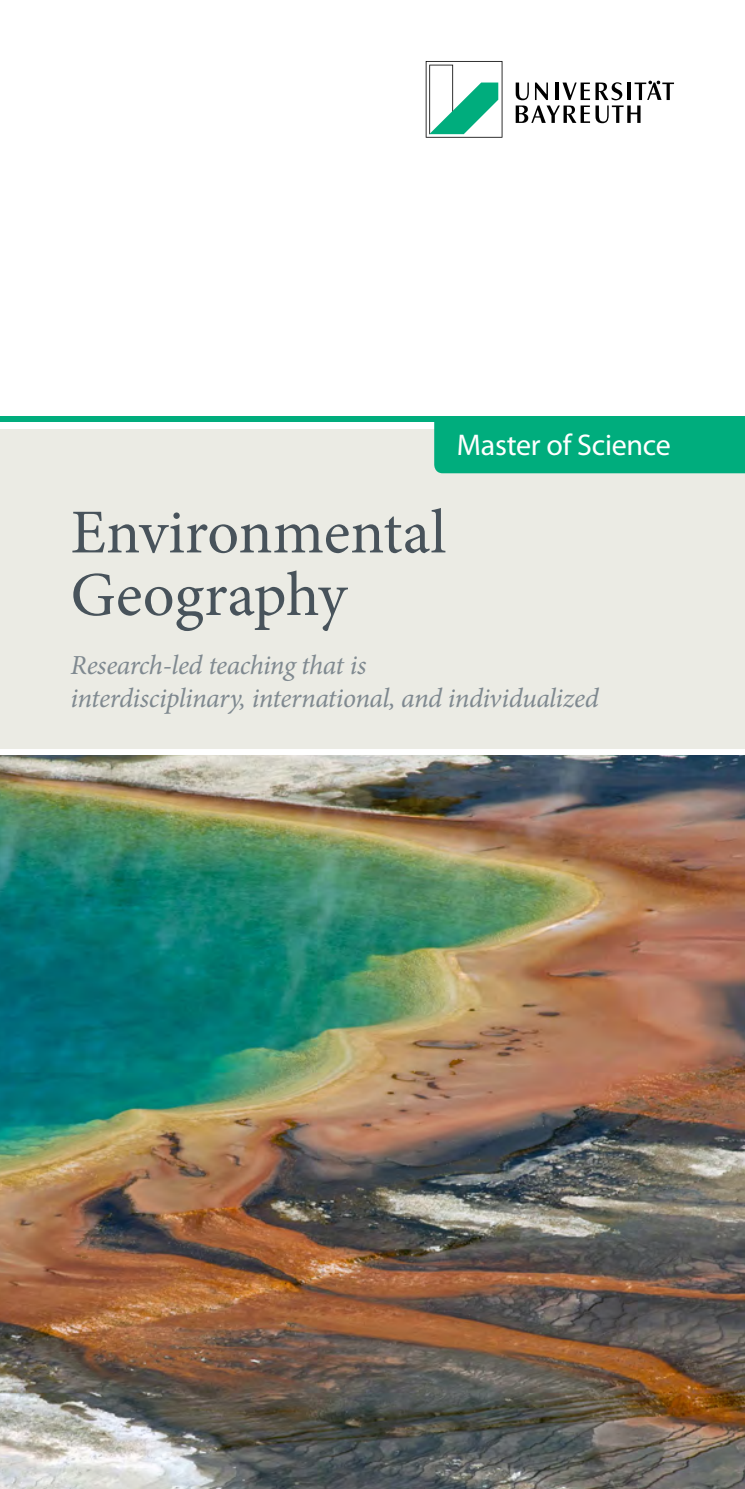
<style>
.page{position:relative;width:745px;height:1489px;background:#fff}
.page>*{position:absolute;margin:0;border:0;box-sizing:border-box;transform-origin:0 0}
.t1{font:62.5px/62.5px "Minion Pro";color:#48535b}
.t2{font:30px "Myriad Pro";letter-spacing:-.01em;color:#fff}
.t3{font:italic 27.5px/33px "Minion Pro";letter-spacing:-.02em;color:#7f8990}
</style>
<div class="page">
<div style="left:0;top:429px;width:744px;height:319px;background:#ebebe4"></div>
<svg style="left:425px;top:61px;width:77px;height:77px"></svg>
<svg style="left:515px;top:83px;width:74px;height:40px"></svg>
<svg style="left:595px;top:81px;width:78px;height:42px"></svg>
<img style="left:0;top:755px;width:744px;height:733px">
<div style="left:0;top:416px;width:744px;height:6px;background:#00ad7d"></div>
<div style="left:434px;top:422px;width:310px;height:51px;background:#00ad7d"></div>
<p class="t2" style="left:456px;top:426px;width:215px">Master of Science</p>
<h1 class="t1" style="left:71px;top:501px;width:377px">Environmental<br>Geography</h1>
<p class="t3" style="left:71px;top:649px;width:529px">Research-led teaching that is<br>interdisciplinary, international, and individualized</p>
</div>
